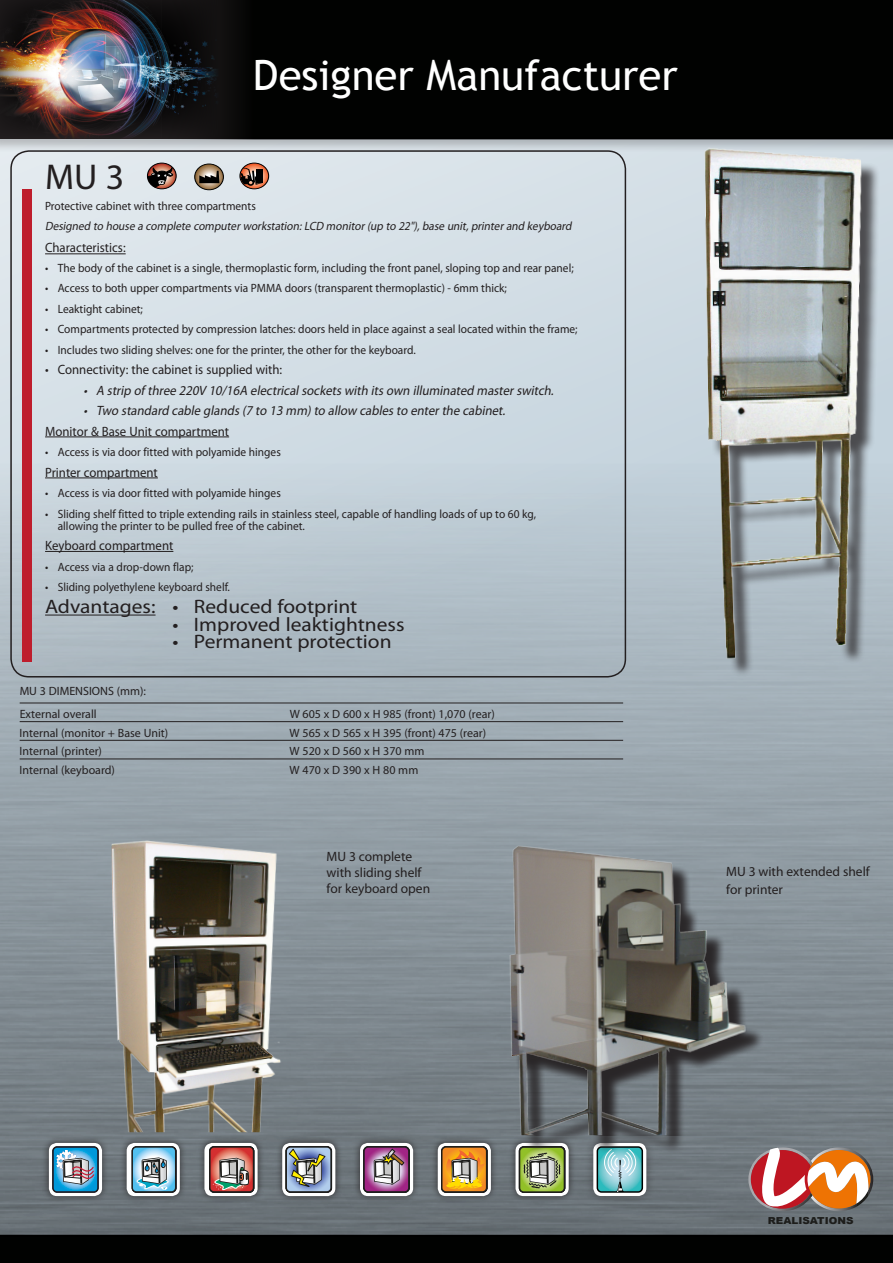
<style>
.page{position:relative;width:893px;height:1263px;background:#fff}
.page>*{position:absolute;margin:0;border:0;box-sizing:border-box;transform-origin:0 0}
.t1{font:42px "Trebuchet MS";color:#fff}
.t2{font:36px "Myriad Pro";color:#231f20}
.t3{font:19.5px "Myriad Pro";color:#231f20;scale:1.1 1}
.t4{font:italic 13.5px "Myriad Pro";color:#231f20;scale:.95 1}
.t5{font:13.5px "Myriad Pro";color:#231f20;scale:.95 1}
.t6{font:13.5px/16.2px "Myriad Pro";color:#231f20}
.t7{font:12px/12px "Myriad Pro";color:#231f20;scale:.95 1}
.t8{font:12px/23px "Myriad Pro";color:#231f20}
.t9{font:italic 12px "Myriad Pro";color:#231f20;scale:.95 1}
.t10{font:12px "Myriad Pro";letter-spacing:.235em;color:#231f20}
.t11{font:900 9.6px "Arial";color:#1d1d1b;scale:1.08 1}
</style>
<div class="page">
<div style="left:0;top:0;width:893px;height:1240px;background:#d5dfe7"></div>
<img style="left:0;top:463px;width:893px;height:770px">
<div style="left:0;top:0;width:893px;height:153px;background:#231f20;opacity:.25"></div>
<div style="left:0;top:1233px;width:893px;height:30px;background:#4e5358"></div>
<img style="left:0;top:0;width:148px;height:139px">
<svg style="left:148px;top:0;width:745px;height:139px;background:#030404"></svg>
<div style="left:0;top:1235px;width:893px;height:28px;background:#010201"></div>
<div style="left:10px;top:150px;width:616px;height:527px;border:2px solid #231f20;border-radius:18px"></div>
<hr style="left:45px;top:253px;width:81px;height:1px;background:#231f20">
<hr style="left:45px;top:437px;width:184px;height:1px;background:#231f20">
<hr style="left:45px;top:478px;width:113px;height:1px;background:#231f20">
<hr style="left:45px;top:551px;width:128px;height:1px;background:#231f20">
<hr style="left:45px;top:614px;width:111px;height:1px;background:#231f20">
<div style="left:22px;top:189px;width:10px;height:472px;background:#be1d2c"></div>
<hr style="left:20px;top:703px;width:603px;height:1px;background:#231f20">
<hr style="left:20px;top:721px;width:603px;height:1px;background:#231f20">
<hr style="left:20px;top:740px;width:603px;height:1px;background:#231f20">
<hr style="left:20px;top:759px;width:603px;height:1px;background:#231f20">
<div style="left:42px;top:1135px;width:67px;height:68px;background:#231f20;opacity:.75"></div>
<div style="left:49px;top:1143px;width:53px;height:53px;background:#fff;border-radius:8px"></div>
<svg style="left:52px;top:1145px;width:48px;height:48px;background:#6799b5"></svg>
<div style="left:119px;top:1135px;width:68px;height:68px;background:#231f20;opacity:.75"></div>
<div style="left:127px;top:1143px;width:53px;height:53px;background:#fff;border-radius:8px"></div>
<svg style="left:128px;top:1145px;width:49px;height:48px"></svg>
<div style="left:275px;top:1135px;width:67px;height:68px;background:#231f20;opacity:.75"></div>
<div style="left:282px;top:1143px;width:53px;height:53px;background:#fff;border-radius:8px"></div>
<svg style="left:285px;top:1146px;width:48px;height:47px;background:#87929b"></svg>
<div style="left:353px;top:1135px;width:67px;height:68px;background:#231f20;opacity:.75"></div>
<div style="left:360px;top:1143px;width:53px;height:53px;background:#fff;border-radius:8px"></div>
<svg style="left:362px;top:1145px;width:48px;height:48px;background:#9a6d8d"></svg>
<div style="left:430px;top:1135px;width:68px;height:68px;background:#231f20;opacity:.75"></div>
<div style="left:438px;top:1143px;width:53px;height:53px;background:#fff;border-radius:8px"></div>
<svg style="left:441px;top:1146px;width:47px;height:47px;background:#c28e40"></svg>
<div style="left:508px;top:1135px;width:68px;height:68px;background:#231f20;opacity:.75"></div>
<div style="left:515px;top:1143px;width:54px;height:53px;background:#fff;border-radius:8px"></div>
<svg style="left:518px;top:1154px;width:48px;height:39px;background:#909e6b"></svg>
<div style="left:584px;top:1134px;width:72px;height:71px;background:#231f20;opacity:.5"></div>
<div style="left:593px;top:1143px;width:53px;height:53px;background:#fff;border-radius:8px"></div>
<svg style="left:596px;top:1154px;width:48px;height:39px;background:#80bbc1"></svg>
<div style="left:197px;top:1135px;width:68px;height:68px;background:#231f20;opacity:.75"></div>
<div style="left:204px;top:1143px;width:54px;height:53px;background:#fff;border-radius:8px"></div>
<svg style="left:206px;top:1145px;width:49px;height:48px"></svg>
<div style="left:194px;top:164px;width:30px;height:26px;border:1px solid #000;border-radius:50%"></div>
<svg style="left:195px;top:164px;width:28px;height:26px"></svg>
<div style="left:239px;top:163px;width:30px;height:26px;border:1px solid #000;border-radius:50%"></div>
<svg style="left:240px;top:163px;width:29px;height:26px"></svg>
<div style="left:147px;top:163px;width:30px;height:26px;border:1px solid #000;border-radius:50%"></div>
<svg style="left:147px;top:163px;width:29px;height:26px"></svg>
<svg style="left:748px;top:1147px;width:125px;height:64px;background:#c58774"></svg>
<div style="left:513px;top:849px;width:251px;height:305px;background:#231f20;opacity:.75"></div>
<img style="left:488px;top:832px;width:274px;height:303px">
<img style="left:112px;top:829px;width:199px;height:303px">
<div style="left:708px;top:151px;width:172px;height:526px;background:#231f20;opacity:.75"></div>
<img style="left:682px;top:145px;width:192px;height:548px">
<h1 class="t1" style="left:318px;top:47px;width:409px">Concepteur Fabricant</h1>
<h1 class="t1" style="left:253px;top:51px;width:426px">Designer Manufacturer</h1>
<h2 class="t2" style="left:45px;top:155px;width:81px">MU 3</h2>
<p class="t7" style="left:45px;top:200px;width:223px">Protective cabinet with three compartments</p>
<p class="t9" style="left:45px;top:219px;width:558px">Designed to house a complete computerworkstation:LCD monitor(up to 22"),base unit,printerand keyboard</p>
<p class="t5" style="left:45px;top:240px;width:86px">Characteristics:</p>
<p class="t7" style="left:45px;top:261px;width:558px">• The body of the cabinet is a single, thermoplastic form, including the front panel, sloping top and rear panel;</p>
<p class="t7" style="left:45px;top:282px;width:488px">• Access to both upper compartments via PMMA doors (transparent thermoplastic) - 6mm thick;</p>
<p class="t7" style="left:45px;top:302px;width:105px">• Leaktight cabinet;</p>
<p class="t7" style="left:45px;top:323px;width:562px">• Compartments protected by compression latches: doors held in place against a seal located within the frame;</p>
<p class="t7" style="left:45px;top:343px;width:392px">• Includes two sliding shelves: one for the printer, the other for the keyboard.</p>
<p class="t5" style="left:45px;top:361px;width:251px">• Connectivity: the cabinet is supplied with:</p>
<p class="t4" style="left:83px;top:382px;width:499px">• A strip of three 220V 10/16A electrical sockets with its own illuminated master switch.</p>
<p class="t4" style="left:83px;top:402px;width:448px">• Two standard cable glands (7 to 13 mm) to allow cables to enter the cabinet.</p>
<p class="t5" style="left:45px;top:423px;width:195px">Monitor &amp; Base Unit compartment</p>
<p class="t7" style="left:45px;top:446px;width:250px">• Access is via door fitted with polyamide hinges</p>
<p class="t5" style="left:45px;top:464px;width:120px">Printer compartment</p>
<p class="t7" style="left:45px;top:487px;width:250px">• Access is via door fitted with polyamide hinges</p>
<p class="t7" style="left:58px;top:507px;width:505px;text-indent:-13px">• Sliding shelf fitted to triple extending rails in stainless steel, capable of handling loads of up to 60 kg, allowing the printer to be pulled free of the cabinet.</p>
<p class="t5" style="left:45px;top:537px;width:137px">Keyboard compartment</p>
<p class="t7" style="left:45px;top:560px;width:158px">• Access via a drop-down flap;</p>
<p class="t7" style="left:45px;top:581px;width:196px">• Sliding polyethylene keyboard shelf.</p>
<h3 class="t3" style="left:45px;top:594px;width:285px">Advantages: • Reduced footprint</h3>
<h3 class="t3" style="left:173px;top:612px;width:212px">• Improved leaktightness</h3>
<h3 class="t3" style="left:173px;top:629px;width:201px">• Permanent protection</h3>
<p class="t8" style="left:20px;top:679px;width:128px">MU 3 DIMENSIONS (mm):<br>External overall</p>
<p class="t8" style="left:290px;top:702px;width:207px">W 605 x D 600 x H 985 (front) 1,070 (rear)</p>
<p class="t8" style="left:20px;top:721px;width:150px">Internal (monitor + Base Unit)</p>
<p class="t8" style="left:290px;top:721px;width:198px">W 565 x D 565 x H 395 (front) 475 (rear)</p>
<p class="t8" style="left:20px;top:740px;width:84px">Internal (printer)</p>
<p class="t10" style="left:290px;top:744px;width:136px">W520xD560xH370mm</p>
<p class="t8" style="left:20px;top:758px;width:97px">Internal (keyboard)</p>
<p class="t10" style="left:290px;top:762px;width:130px">W470xD390xH80mm</p>
<p class="t6" style="left:327px;top:848px;width:105px">MU 3 complete with sliding shelf for keyboard open</p>
<p class="t6" style="left:726px;top:863px;width:145px;line-height:18px">MU 3 with extended shelf for printer</p>
<p class="t11" style="left:768px;top:1213px;width:81px">REALISATIONS</p>
</div>
